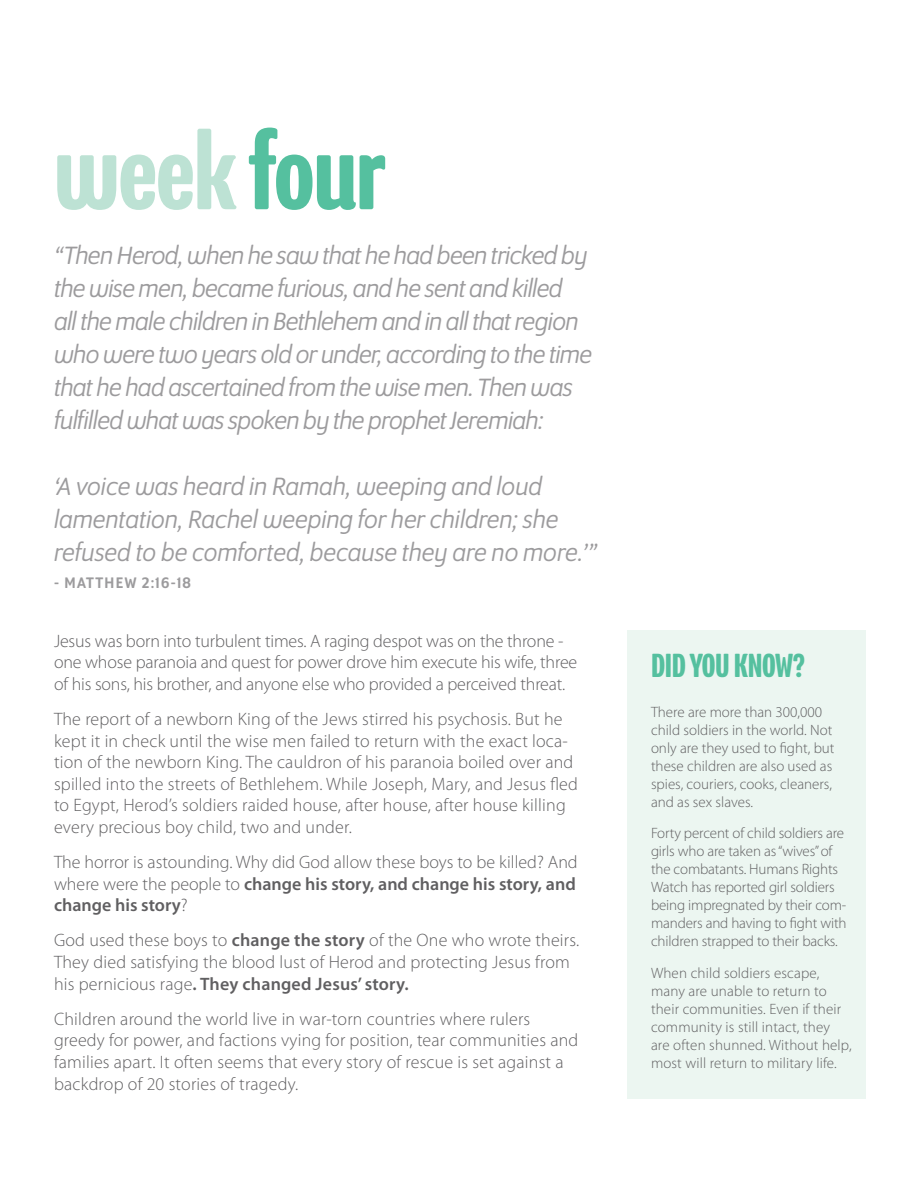
<style>
.page{position:relative;width:918px;height:1188px;background:#fff}
.page>*{position:absolute;margin:0;border:0;box-sizing:border-box;transform-origin:0 0}
.t1{font:500 112.5px "Program Nar OT";letter-spacing:-.01em;color:#bde2d4}
.t2{font:500 36.3px "Program Nar OT";letter-spacing:-.01em;color:#55c09f}
.t3{font:italic 27px/33px "Program OT";letter-spacing:-.02em;color:#9c9b9d}
.t4{font:italic 27px/33px "Program OT";color:#9c9b9d}
.t5{font:300 18px/21.6px "Myriad Pro";letter-spacing:.01em;color:#605f61}
.t6{font:300 18px/21.6px "Myriad Pro";letter-spacing:-.01em;color:#605f61}
.t7{font:500 16.5px "Program OT";letter-spacing:.08em;color:#9c9b9d}
.t8{font:300 15px/18px "Myriad Pro";color:#605f61}
.s1{color:#55c09f}
.s2{font-weight:600}
</style>
<div class="page">
<div style="left:627px;top:630px;width:239px;height:469px;background:#ecf6f1"></div>
<h1 class="t1" style="left:54px;top:112px;width:333px">week<span class="s1">four</span></h1>
<p class="t3" style="left:54px;top:238px;width:540px">“Then Herod, when he saw that he had been tricked by the wise men, became furious, and he sent and killed<br>all the male children in Bethlehem and in all that region who were two years old or under, according to the time that he had ascertained from the wise men. Then was fulfilled what was spoken by the prophet Jeremiah:</p>
<h3 class="t4" style="left:54px;top:469px;width:545px">‘A voice was heard in Ramah, weeping and loud lamentation, Rachel weeping for her children; she refused to be comforted, because they are no more.’”</h3>
<p class="t7" style="left:54px;top:573px;width:138px">- MATTHEW 2:16-18</p>
<p class="t6" style="left:54px;top:630px;width:525px">Jesus was born into turbulent times. A raging despot was on the throne - one whose paranoia and quest for power drove him execute his wife, three of his sons, his brother, and anyone else who provided a perceived threat.</p>
<p class="t5" style="left:54px;top:708px;width:525px">The report of a newborn King of the Jews stirred his psychosis. But he kept it in check until the wise men failed to return with the exact loca&shy;tion of the newborn King. The cauldron of his paranoia boiled over and spilled into the streets of Bethlehem. While Joseph, Mary, and Jesus fled to Egypt, Herod’s soldiers raided house, after house, after house killing every precious boy child, two and under.</p>
<p class="t5" style="left:54px;top:851px;width:525px;text-align:justify">The horror is astounding. Why did God allow these boys to be killed? And where were the people to <span class="s2">change his story, and change his story, and change his story</span>?</p>
<p class="t5" style="left:54px;top:929px;width:527px">God used these boys to <span class="s2">change the story</span> of the One who wrote theirs.<br>They died satisfying the blood lust of Herod and protecting Jesus from his pernicious rage<span class="s2">. They changed Jesus’ story.</span></p>
<p class="t5" style="left:54px;top:1008px;width:526px">Children around the world live in war-torn countries where rulers greedy for power, and factions vying for position, tear communities and families apart. It often seems that every story of rescue is set against a backdrop of 20 stories of tragedy.</p>
<h2 class="t2" style="left:651px;top:646px;width:156px">DID YOU KNOW?</h2>
<p class="t8" style="left:651px;top:703px;width:185px">There are more than 300,000 child soldiers in the world. Not only are they used to fight, but these children are also used as spies, couriers, cooks, cleaners, and as sex slaves.</p>
<p class="t8" style="left:651px;top:824px;width:197px">Forty percent of child soldiers are girls who are taken as “wives” of the combatants. Humans Rights<br>Watch has reported girl soldiers being impregnated by their com&shy;manders and having to fight with children strapped to their backs.</p>
<p class="t8" style="left:651px;top:964px;width:202px">When child soldiers escape, many are unable to return to their communities. Even if their community is still intact, they are often shunned. Without help, most will return to military life.</p>
</div>
